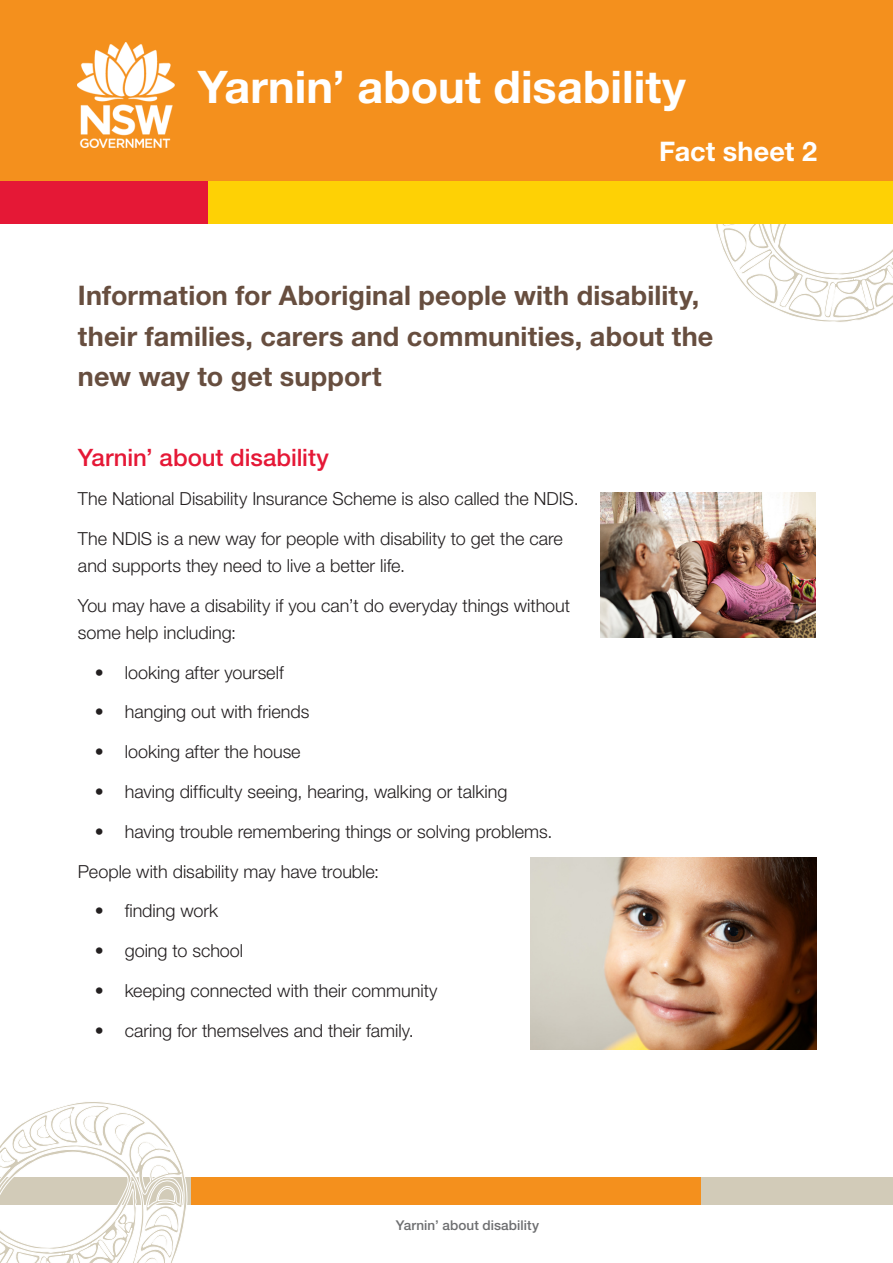
<style>
.page{position:relative;width:893px;height:1263px;background:#fff}
.page>*{position:absolute;margin:0;border:0;box-sizing:border-box;transform-origin:0 0}
.FACS_heading_1{font:700 45px "Helvetica Neue LT Std";color:#fff}
.t1{font:700 27px/40.5px "Helvetica Neue LT Std";letter-spacing:.005em;color:#674e3f}
.FACS_heading_1-2{font:700 27px "Helvetica Neue LT Std";letter-spacing:.005em;color:#fff}
.t2{font:500 24px "Helvetica Neue LT Std";letter-spacing:-.005em;color:#e51836}
.FACS_heading_1-3{font:300 18px/27px "Helvetica Neue LT Std";color:#231f20}
.t3{font:500 13.5px "Helvetica Neue LT Std";letter-spacing:.005em;color:#6d6e70}
</style>
<div class="page">
<svg style="left:722px;top:224px;width:171px;height:98px"></svg>
<div style="left:0;top:0;width:893px;height:181px;background:#f4901d"></div>
<div style="left:0;top:181px;width:208px;height:43px;background:#e51836"></div>
<div style="left:209px;top:181px;width:684px;height:43px;background:#fed105"></div>
<img style="left:78px;top:43px;width:97px;height:105px">
<img style="left:600px;top:492px;width:216px;height:145px">
<img style="left:530px;top:857px;width:286px;height:192px">
<svg style="left:187px;top:1177px;width:4px;height:27px"></svg>
<div style="left:191px;top:1177px;width:511px;height:27px;background:#f4901d"></div>
<div style="left:702px;top:1177px;width:191px;height:27px;background:#d2cbb8"></div>
<svg style="left:0;top:1102px;width:187px;height:161px"></svg>
<div style="left:0;top:953px;width:65px;height:150px;background:#fff"></div>
<p class="FACS_heading_1" style="left:198px;top:60px;width:489px">Yarnin’ about disability</p>
<p class="FACS_heading_1-2" style="left:659px;top:135px;width:159px">Fact sheet 2</p>
<h1 class="t1" style="left:78px;top:275px;width:637px">Information for Aboriginal people with disability, their families, carers and communities, about the new way to get support</h1>
<h2 class="t2" style="left:78px;top:443px;width:253px">Yarnin’ about disability</h2>
<p class="FACS_heading_1-3" style="left:78px;top:485px;width:502px">The National Disability Insurance Scheme is also called the NDIS.</p>
<p class="FACS_heading_1-3" style="left:78px;top:525px;width:486px">The NDIS is a new way for people with disability to get the care and supports they need to live a better life.</p>
<p class="FACS_heading_1-3" style="left:78px;top:592px;width:494px">You may have a disability if you can’t do everyday things without some help including:</p>
<p class="FACS_heading_1-3" style="left:95px;top:658px;width:190px">• looking after yourself</p>
<p class="FACS_heading_1-3" style="left:95px;top:698px;width:216px">• hanging out with friends</p>
<p class="FACS_heading_1-3" style="left:95px;top:738px;width:207px">• looking after the house</p>
<p class="FACS_heading_1-3" style="left:95px;top:778px;width:414px">• having difficulty seeing, hearing, walking or talking</p>
<p class="FACS_heading_1-3" style="left:95px;top:817px;width:459px">• having trouble remembering things or solving problems.</p>
<p class="FACS_heading_1-3" style="left:78px;top:857px;width:303px">People with disability may have trouble:</p>
<p class="FACS_heading_1-3" style="left:95px;top:897px;width:125px">• finding work</p>
<p class="FACS_heading_1-3" style="left:95px;top:937px;width:150px">• going to school</p>
<p class="FACS_heading_1-3" style="left:95px;top:976px;width:344px">• keeping connected with their community</p>
<p class="FACS_heading_1-3" style="left:95px;top:1016px;width:320px">• caring for themselves and their family.</p>
<p class="t3" style="left:396px;top:1217px;width:145px">Yarnin’ about disability</p>
</div>
